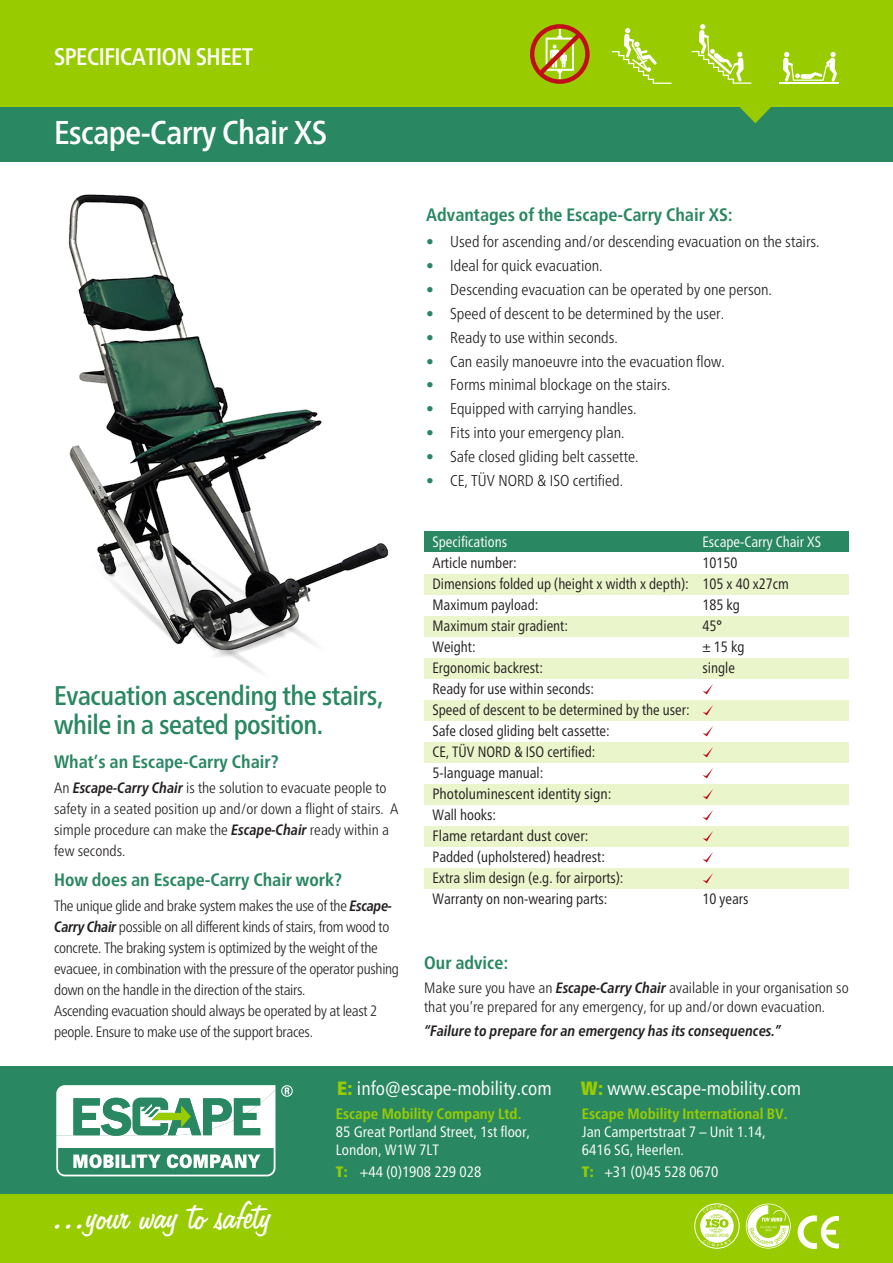
<style>
.page{position:relative;width:893px;height:1263px;background:#fff}
.page>*{position:absolute;margin:0;border:0;box-sizing:border-box;transform-origin:0 0}
.t1{font:44.85px "Freehand 575 BT Regular B";color:#fff}
.t2{font:500 condensed 33px "Frutiger Neue LT";letter-spacing:-.02em;color:#fff}
.t3{font:500 condensed 27px/28.5px "Frutiger Neue LT";letter-spacing:-.02em;color:#298762}
.t4{font:500 condensed 24px "Frutiger Neue LT";letter-spacing:-.02em;color:#fff}
.t5{font:condensed 19.2px "Frutiger Neue LT";color:#fff}
.t6{font:700 condensed 18px "Frutiger Neue LT";color:#298762}
.t7{font:300 condensed 15.75px "Frutiger Neue LT";color:#231f20}
.t8{font:condensed 15px "Frutiger Neue LT";color:#231f20;scale:.96 1}
.t9{font:300 condensed 15px/21px "Frutiger Neue LT";letter-spacing:-.02em;color:#231f20}
.t10{font:300 condensed 15px/21px "Frutiger Neue LT";color:#231f20}
.t11{font:condensed 15px "Frutiger Neue LT";color:#fff}
.t12{font:700 condensed 15px "Frutiger Neue LT";color:#9c0}
.t13{font:condensed 15px "Frutiger Neue LT";color:#231f20}
.t14{font:italic 700 condensed 15px "Frutiger Neue LT";color:#231f20}
.t15{font:condensed 15px "Frutiger Neue LT";color:#fff;scale:.96 1}
.t16{font:4.8px "Helvetica";color:#9c0}
.s1{font-weight:700;font-style:italic}
.s2{color:#298762}
.s3{font-weight:900;color:#9c0}
</style>
<div class="page">
<div style="left:0;top:105px;width:893px;height:57px;background:#298762"></div>
<div style="left:0;top:0;width:893px;height:106px;background:#9c0"></div>
<svg style="left:738px;top:106px;width:34px;height:17px"></svg>
<svg style="left:530px;top:24px;width:60px;height:60px"></svg>
<svg style="left:612px;top:28px;width:59px;height:56px"></svg>
<svg style="left:692px;top:24px;width:59px;height:60px"></svg>
<svg style="left:783px;top:52px;width:54px;height:30px"></svg>
<hr style="left:779px;top:83px;width:60px;height:1px;background:#fff">
<div style="left:425px;top:531px;width:424px;height:21px;background:#298762"></div>
<div style="left:425px;top:574px;width:424px;height:20px;background:#ebf5cc"></div>
<div style="left:425px;top:616px;width:424px;height:21px;background:#ebf5cc"></div>
<div style="left:425px;top:658px;width:424px;height:21px;background:#ebf5cc"></div>
<div style="left:425px;top:700px;width:424px;height:21px;background:#ebf5cc"></div>
<div style="left:425px;top:742px;width:424px;height:21px;background:#ebf5cc"></div>
<div style="left:425px;top:784px;width:424px;height:21px;background:#ebf5cc"></div>
<div style="left:425px;top:826px;width:424px;height:21px;background:#ebf5cc"></div>
<div style="left:425px;top:868px;width:424px;height:21px;background:#ebf5cc"></div>
<svg style="left:702px;top:684px;width:11px;height:10px"></svg>
<svg style="left:702px;top:705px;width:11px;height:10px"></svg>
<svg style="left:702px;top:726px;width:11px;height:10px"></svg>
<svg style="left:702px;top:747px;width:11px;height:10px"></svg>
<svg style="left:702px;top:768px;width:11px;height:10px"></svg>
<svg style="left:702px;top:789px;width:11px;height:10px"></svg>
<svg style="left:702px;top:810px;width:11px;height:10px"></svg>
<svg style="left:702px;top:831px;width:11px;height:10px"></svg>
<svg style="left:702px;top:852px;width:11px;height:10px"></svg>
<svg style="left:702px;top:873px;width:11px;height:10px"></svg>
<img style="left:68px;top:194px;width:321px;height:478px">
<div style="left:0;top:1066px;width:893px;height:197px;background:#298762"></div>
<div style="left:0;top:1195px;width:893px;height:68px;background:#9c0"></div>
<svg style="left:281px;top:1085px;width:12px;height:12px"></svg>
<svg style="left:56px;top:1085px;width:219px;height:91px"></svg>
<svg style="left:746px;top:1203px;width:45px;height:45px"></svg>
<div style="left:700px;top:1209px;width:34px;height:34px;background:#fff;border-radius:50%"></div>
<div style="left:694px;top:1203px;width:45px;height:45px;border:1px solid #fff;border-radius:50%"></div>
<svg style="left:798px;top:1216px;width:41px;height:32px"></svg>
<svg style="left:703px;top:1205px;width:29px;height:28px"></svg>
<svg style="left:703px;top:1239px;width:29px;height:7px"></svg>
<p class="t4" style="left:54px;top:43px;width:201px">SPECIFICATION SHEET</p>
<p class="t2" style="left:54px;top:113px;width:275px">Escape-Carry Chair XS</p>
<p class="t3" style="left:54px;top:681px;width:330px">Evacuation ascending the stairs, while in a seated position.</p>
<p class="t6" style="left:54px;top:751px;width:226px">What’s an Escape-Carry Chair?</p>
<p class="t10" style="left:54px;top:778px;width:346px">An <span class="s1">Escape-Carry Chair</span> is the solution to evacuate people to safety in a seated position up and/or down a flight of stairs. A simple procedure can make the <span class="s1">Escape-Chair</span> ready within a few seconds.</p>
<p class="t6" style="left:54px;top:869px;width:289px">How does an Escape-Carry Chair work?</p>
<p class="t9" style="left:54px;top:895px;width:346px">The unique glide and brake system makes the use of the <span class="s1">Escape-Carry Chair</span> possible on all different kinds of stairs, from wood to concrete. The braking system is optimized by the weight of the evacuee, in combination with the pressure of the operator pushing down on the handle in the direction of the stairs.</p>
<p class="t9" style="left:54px;top:1000px;width:325px">Ascending evacuation should always be operated by at least 2 people. Ensure to make use of the support braces.</p>
<p class="t6" style="left:426px;top:204px;width:308px">Advantages of the Escape-Carry Chair XS:</p>
<p class="t7" style="left:426px;top:232px;width:395px"><span class="s2">•</span> Used for ascending and/or descending evacuation on the stairs.</p>
<p class="t7" style="left:426px;top:256px;width:178px"><span class="s2">•</span> Ideal for quick evacuation.</p>
<p class="t7" style="left:426px;top:280px;width:347px"><span class="s2">•</span> Descending evacuation can be operated by one person.</p>
<p class="t7" style="left:426px;top:304px;width:299px"><span class="s2">•</span> Speed of descent to be determined by the user.</p>
<p class="t7" style="left:426px;top:328px;width:193px"><span class="s2">•</span> Ready to use within seconds.</p>
<p class="t7" style="left:426px;top:352px;width:300px"><span class="s2">•</span> Can easily manoeuvre into the evacuation flow.</p>
<p class="t7" style="left:426px;top:376px;width:246px"><span class="s2">•</span> Forms minimal blockage on the stairs.</p>
<p class="t7" style="left:426px;top:400px;width:212px"><span class="s2">•</span> Equipped with carrying handles.</p>
<p class="t7" style="left:426px;top:424px;width:200px"><span class="s2">•</span> Fits into your emergency plan.</p>
<p class="t7" style="left:426px;top:448px;width:214px"><span class="s2">•</span> Safe closed gliding belt cassette.</p>
<p class="t7" style="left:426px;top:472px;width:198px"><span class="s2">•</span> CE, TÜV NORD &amp; ISO certified.</p>
<p class="t15" style="left:432px;top:533px;width:79px">Specifications</p>
<p class="t15" style="left:702px;top:533px;width:125px">Escape-Carry Chair XS</p>
<p class="t8" style="left:432px;top:554px;width:89px">Article number:</p>
<p class="t8" style="left:702px;top:554px;width:38px">10150</p>
<p class="t8" style="left:432px;top:575px;width:373px">Dimensions folded up (height x width x depth): 105 x 40 x27cm</p>
<p class="t8" style="left:432px;top:596px;width:112px">Maximum payload:</p>
<p class="t8" style="left:702px;top:596px;width:40px">185 kg</p>
<p class="t8" style="left:432px;top:617px;width:143px">Maximum stair gradient:</p>
<p class="t8" style="left:702px;top:617px;width:22px">45°</p>
<p class="t8" style="left:432px;top:638px;width:47px">Weight:</p>
<p class="t8" style="left:702px;top:638px;width:45px">±15kg</p>
<p class="t8" style="left:432px;top:659px;width:117px">Ergonomic backrest:</p>
<p class="t8" style="left:702px;top:659px;width:35px">single</p>
<p class="t8" style="left:432px;top:680px;width:170px">Ready for use within seconds:</p>
<p class="t8" style="left:432px;top:701px;width:269px">Speed of descent to be determined by the user:</p>
<p class="t8" style="left:432px;top:722px;width:186px">Safe closed gliding belt cassette:</p>
<p class="t8" style="left:432px;top:743px;width:171px">CE, TÜV NORD &amp; ISO certified:</p>
<p class="t8" style="left:432px;top:764px;width:117px">5-language manual:</p>
<p class="t13" style="left:432px;top:785px;width:180px">Photoluminescent identity sign:</p>
<p class="t8" style="left:432px;top:806px;width:68px">Wall hooks:</p>
<p class="t13" style="left:432px;top:827px;width:157px">Flame retardant dust cover:</p>
<p class="t8" style="left:432px;top:848px;width:181px">Padded (upholstered) headrest:</p>
<p class="t8" style="left:432px;top:869px;width:200px">Extra slim design (e.g. for airports):</p>
<p class="t8" style="left:432px;top:890px;width:184px">Warranty on non-wearing parts:</p>
<p class="t8" style="left:702px;top:890px;width:49px">10 years</p>
<p class="t6" style="left:424px;top:952px;width:86px">Our advice:</p>
<p class="t10" style="left:424px;top:978px;width:426px;line-height:19.5px">Make sure you have an <span class="s1">Escape-Carry Chair</span> available in your organisation so that you’re prepared for any emergency, for up and/or down evacuation.</p>
<p class="t14" style="left:424px;top:1022px;width:358px">“Failure to prepare for an emergency has its consequences.”</p>
<p class="t5" style="left:337px;top:1077px;width:216px"><span class="s3">E:</span> info@escape-mobility.com</p>
<p class="t5" style="left:581px;top:1077px;width:222px"><span class="s3">W:</span> www.escape-mobility.com</p>
<p class="t1" style="left:54px;top:1191px;width:219px">...your way to safety</p>
<p class="t12" style="left:336px;top:1105px;width:187px">Escape Mobility Company Ltd.</p>
<p class="t11" style="left:336px;top:1123px;width:196px">85 Great Portland Street, 1st floor,</p>
<p class="t11" style="left:336px;top:1141px;width:105px">London, W1W 7LT</p>
<p class="t11" style="left:336px;top:1163px;width:147px"><span class="s3">T:</span> +44 (0)1908 229 028</p>
<p class="t12" style="left:582px;top:1105px;width:207px">Escape Mobility International BV.</p>
<p class="t11" style="left:582px;top:1123px;width:185px">Jan Campertstraat 7 – Unit 1.14,</p>
<p class="t11" style="left:582px;top:1141px;width:104px">6416 SG, Heerlen.</p>
<p class="t11" style="left:582px;top:1163px;width:138px"><span class="s3">T:</span> +31 (0)45 528 0670</p>
<p class="t16" style="left:704px;top:1232px;width:26px">13485:2016</p>
</div>
